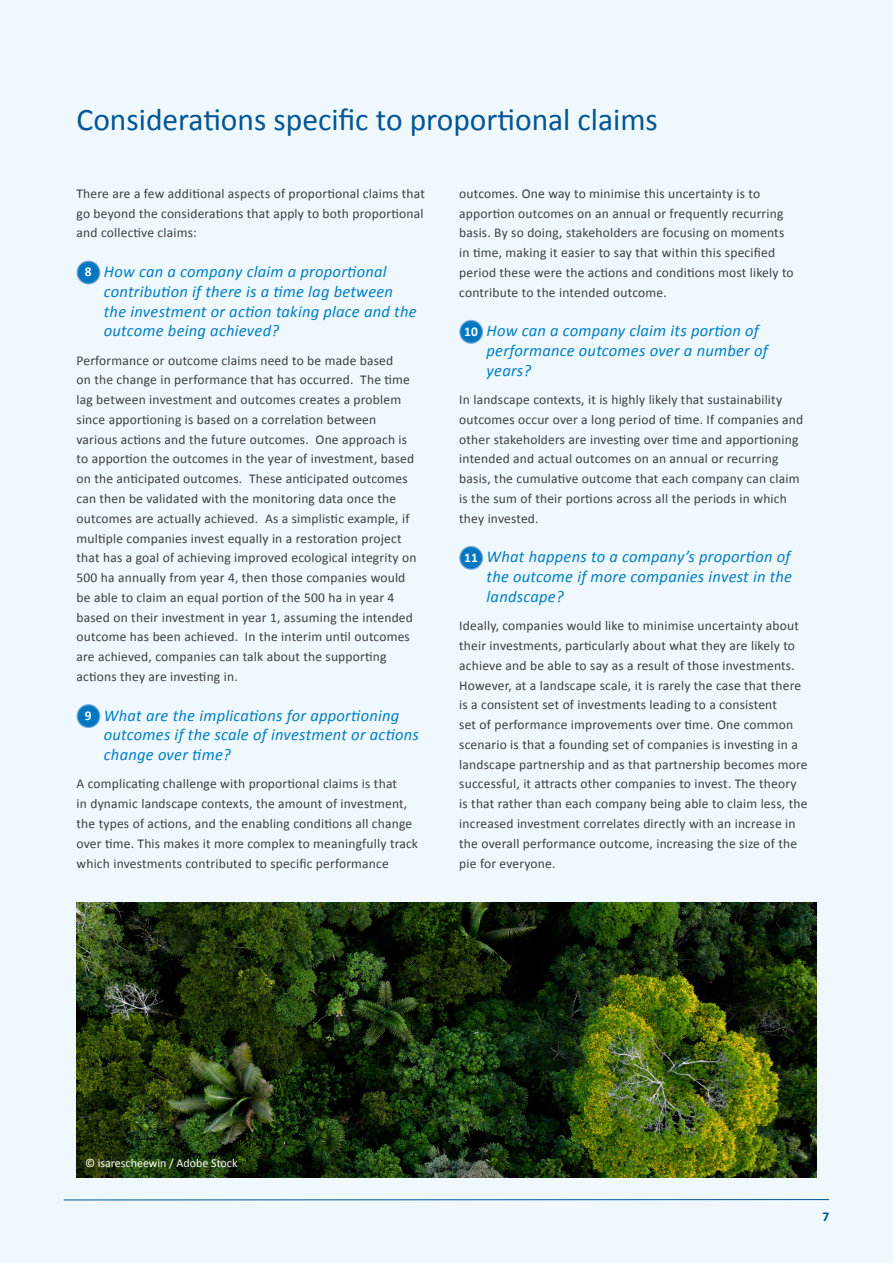
<style>
.page{position:relative;width:893px;height:1263px;background:#eef8fd}
.page>*{position:absolute;margin:0;border:0;box-sizing:border-box;transform-origin:0 0}
.t1{font:31.5px "Calibri";color:#005595}
.t2{font:italic 16.5px/19.8px "Calibri";letter-spacing:.015em;color:#007ec4}
.t3{font:13.5px/19.8px "Calibri";letter-spacing:.015em;color:#3e3e3f}
.t4{font:700 13.5px "Calibri";color:#fff}
.t5{font:700 13.5px "Calibri";color:#005595}
.t6{font:12px "Calibri";color:#fff}
</style>
<div class="page">
<img style="left:77px;top:902px;width:739px;height:276px">
<hr style="left:64px;top:1199px;width:765px;height:1px;background:#005595">
<div style="left:77px;top:261px;width:23px;height:23px;background:#0077c0;border-radius:50%"></div>
<div style="left:77px;top:261px;width:23px;height:23px;border:1px solid #7ba9da;border-radius:50%"></div>
<div style="left:77px;top:705px;width:23px;height:22px;background:#0077c0;border-radius:50%"></div>
<div style="left:77px;top:704px;width:23px;height:24px;border:1px solid #7ba9da;border-radius:50%"></div>
<div style="left:460px;top:320px;width:22px;height:23px;background:#0077c0;border-radius:50%"></div>
<div style="left:459px;top:320px;width:24px;height:24px;border:1px solid #7ba9da;border-radius:50%"></div>
<div style="left:460px;top:547px;width:22px;height:22px;background:#0077c0;border-radius:50%"></div>
<div style="left:459px;top:546px;width:24px;height:24px;border:1px solid #7ba9da;border-radius:50%"></div>
<p class="t1" style="left:77px;top:98px;width:583px">Considerations specific to proportional claims</p>
<p class="t3" style="left:77px;top:183px;width:350px;text-align:justify">There are a few additional aspects of proportional claims that go beyond the considerations that apply to both proportional and collective claims:</p>
<p class="t4" style="left:85px;top:262px;width:8px">8</p>
<p class="t2" style="left:104px;top:261px;width:314px">How can a company claim a proportional contribution if there is a time lag between the investment or action taking place and the outcome being achieved?</p>
<p class="t3" style="left:77px;top:350px;width:341px">Performance or outcome claims need to be made based<br>on the change in performance that has occurred. The time lag between investment and outcomes creates a problem since apportioning is based on a correlation between various actions and the future outcomes. One approach is to apportion the outcomes in the year of investment, based on the anticipated outcomes. These anticipated outcomes can then be validated with the monitoring data once the outcomes are actually achieved. As a simplistic example, if multiple companies invest equally in a restoration project that has a goal of achieving improved ecological integrity on 500 ha annually from year 4, then those companies would be able to claim an equal portion of the 500 ha in year 4 based on their investment in year 1, assuming the intended outcome has been achieved. In the interim until outcomes are achieved, companies can talk about the supporting actions they are investing in.</p>
<p class="t4" style="left:85px;top:706px;width:8px">9</p>
<p class="t2" style="left:104px;top:704px;width:317px">What are the implications for apportioning outcomes if the scale of investment or actions change over time?</p>
<p class="t3" style="left:77px;top:774px;width:343px">A complicating challenge with proportional claims is that<br>in dynamic landscape contexts, the amount of investment, the types of actions, and the enabling conditions all change over time. This makes it more complex to meaningfully track which investments contributed to specific performance</p>
<p class="t3" style="left:459px;top:183px;width:336px">outcomes. One way to minimise this uncertainty is to apportion outcomes on an annual or frequently recurring basis. By so doing, stakeholders are focusing on moments in time, making it easier to say that within this specified period these were the actions and conditions most likely to contribute to the intended outcome.</p>
<p class="t4" style="left:464px;top:322px;width:15px">10</p>
<p class="t2" style="left:487px;top:320px;width:283px">How can a company claim its portion of performance outcomes over a number of years?</p>
<p class="t3" style="left:459px;top:389px;width:345px">In landscape contexts, it is highly likely that sustainability outcomes occur over a long period of time. If companies and other stakeholders are investing over time and apportioning intended and actual outcomes on an annual or recurring basis, the cumulative outcome that each company can claim is the sum of their portions across all the periods in which they invested.</p>
<p class="t4" style="left:464px;top:548px;width:15px">11</p>
<p class="t2" style="left:487px;top:546px;width:307px;text-align:justify">What happens to a company’s proportion of the outcome if more companies invest in the landscape?</p>
<p class="t3" style="left:459px;top:615px;width:350px">Ideally, companies would like to minimise uncertainty about their investments, particularly about what they are likely to achieve and be able to say as a result of those investments.<br>However, at a landscape scale, it is rarely the case that there is a consistent set of investments leading to a consistent<br>set of performance improvements over time. One common scenario is that a founding set of companies is investing in a landscape partnership and as that partnership becomes more successful, it attracts other companies to invest. The theory is that rather than each company being able to claim less, the increased investment correlates directly with an increase in the overall performance outcome, increasing the size of the pie for everyone.</p>
<p class="t6" style="left:85px;top:1154px;width:154px">© isarescheewin / Adobe Stock</p>
<p class="t5" style="left:822px;top:1207px;width:8px">7</p>
</div>
